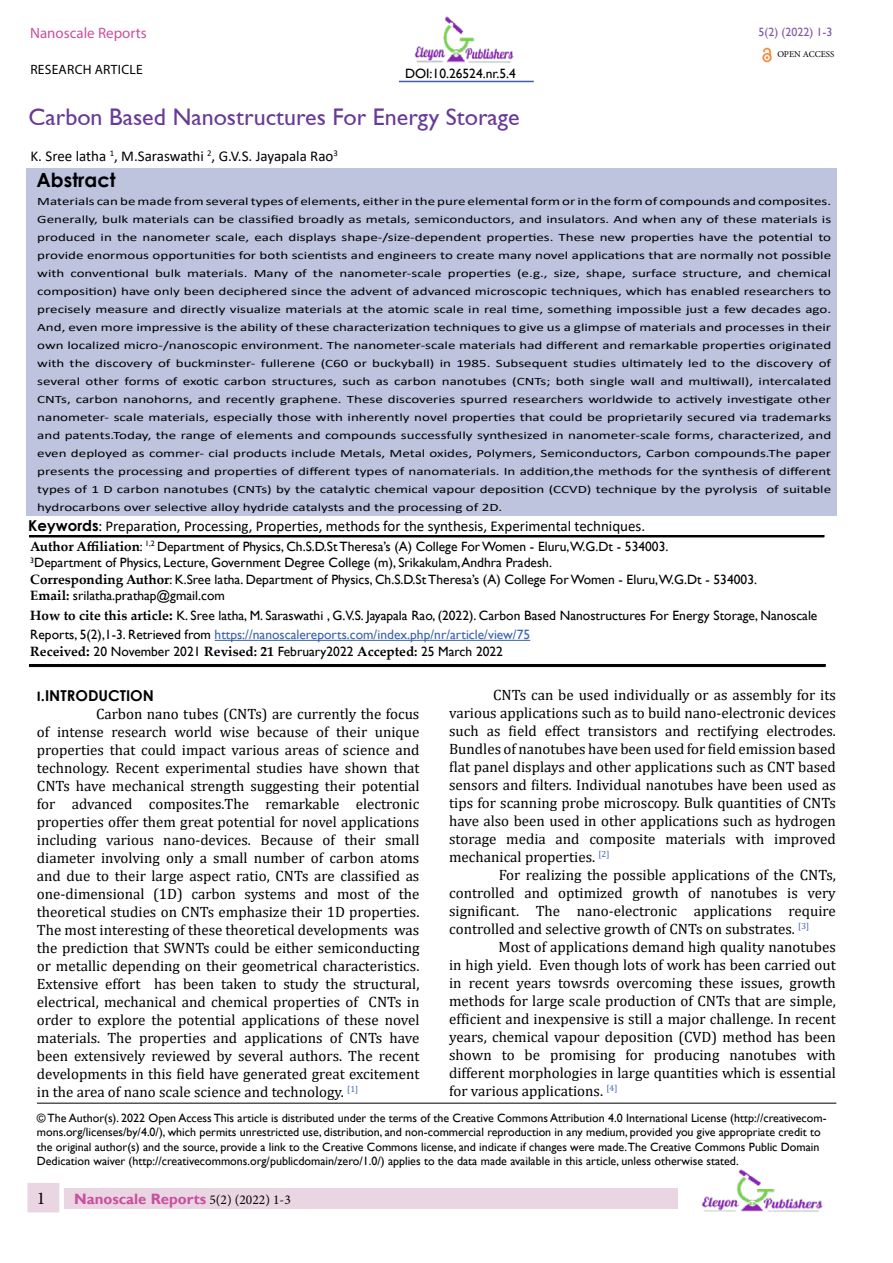
<style>
.page{position:relative;width:893px;height:1263px;background:#fff}
.page>*{position:absolute;margin:0;border:0;box-sizing:border-box;transform-origin:0 0}
.t1{font:24px "Gill Sans";color:#683a96}
.t2{font:700 19.5px "Century Gothic";color:#000}
.t3{font:18px "Minion Pro";color:#000}
.t4{font:15px/18px "Cambria";color:#000;text-align:justify}
.t5{font:15px "Calibri";color:#000}
.t6{font:700 15px "Gill Sans";color:#c8509d}
.t7{font:15px "Myriad Pro";color:#c8509d}
.t8{font:700 15px "Century Gothic";color:#000}
.t9{font:13.5px/19.5px "Gill Sans";color:#000}
.t10{font:13.5px "Myriad Pro";letter-spacing:.02em;color:#000}
.t11{font:12px/14.4px "Gill Sans";color:#000}
.t12{font:12px "Gill Sans";color:#7d58a5}
.t13{font:11.25px/18px "Calibri";color:#000;text-align:justify;scale:1.33 1}
.t14{font:9px "Minion Pro";color:#000}
.s1{font-family:"Century Gothic";font-weight:700}
.s2{font-family:"Gill Sans"}
.s3{font-family:"Palatino Linotype";font-weight:700}
.s4{font-weight:700}
.s5{color:#3b62ae}
.s6{font-family:"Calibri"}
.s7{font-family:"Minion Pro";font-weight:400;font-size:13.5px;color:#000}
</style>
<div class="page">
<img style="left:701px;top:1170px;width:122px;height:42px">
<div style="left:58px;top:1188px;width:620px;height:20px;background:#ead6e3"></div>
<div style="left:23px;top:1178px;width:41px;height:39px;background:#ead6e3;border:4px solid #fff"></div>
<div style="left:26px;top:168px;width:810px;height:347px;background:#bec3de"></div>
<hr style="left:215px;top:640px;width:315px;height:1px;background:#3b62ae">
<hr style="left:29px;top:535px;width:795px;height:1px;background:#000">
<hr style="left:29px;top:536px;width:795px;height:1px;background:#000">
<hr style="left:29px;top:537px;width:795px;height:1px;background:#000">
<hr style="left:29px;top:664px;width:797px;height:1px;background:#000">
<hr style="left:29px;top:666px;width:797px;height:1px;background:#000">
<hr style="left:29px;top:665px;width:797px;height:1px;background:#000">
<hr style="left:399px;top:81px;width:135px;height:1px;background:#425aa9">
<img style="left:762px;top:47px;width:10px;height:16px">
<hr style="left:37px;top:1103px;width:799px;height:1px;background:#000">
<img style="left:414px;top:16px;width:100px;height:47px">
<p class="t7" style="left:30px;top:24px;width:118px">Nanoscale Reports</p>
<p class="t10" style="left:30px;top:61px;width:114px">RESEARCH ARTICLE</p>
<p class="t1" style="left:29px;top:103px;width:492px">Carbon Based Nanostructures For Energy Storage</p>
<p class="t9" style="left:405px;top:64px;width:112px">DOI:10.26524.nr.5.4</p>
<p class="t5" style="left:30px;top:146px;width:309px">K. Sree latha <sup>1</sup>, M.Saraswathi <sup>2</sup>, G.V.S. Jayapala Rao<sup>3</sup></p>
<p class="t2" style="left:36px;top:165px;width:81px">Abstract</p>
<p class="t12" style="left:758px;top:25px;width:76px">5(2) (2022) 1-3</p>
<p class="t14" style="left:777px;top:48px;width:59px">OPEN ACCESS</p>
<p class="t13" style="left:37px;top:191px;width:598px">Materials can be made from several types of elements, either in the pure elemental form or in the form of compounds and composites.<br>Generally, bulk materials can be classified broadly as metals, semiconductors, and insulators. And when any of these materials is produced in the nanometer scale, each displays shape-/size-dependent properties. These new properties have the potential to provide enormous opportunities for both scientists and engineers to create many novel applications that are normally not possible with conventional bulk materials. Many of the nanometer-scale properties (e.g., size, shape, surface structure, and chemical composition) have only been deciphered since the advent of advanced microscopic techniques, which has enabled researchers to precisely measure and directly visualize materials at the atomic scale in real time, something impossible just a few decades ago.<br>And, even more impressive is the ability of these characterization techniques to give us a glimpse of materials and processes in their own localized micro-/nanoscopic environment. The nanometer-scale materials had different and remarkable properties originated with the discovery of buckminster- fullerene (C60 or buckyball) in 1985. Subsequent studies ultimately led to the discovery of several other forms of exotic carbon structures, such as carbon nanotubes (CNTs; both single wall and multiwall), intercalated CNTs, carbon nanohorns, and recently graphene. These discoveries spurred researchers worldwide to actively investigate other nanometer- scale materials, especially those with inherently novel properties that could be proprietarily secured via trademarks and patents.Today, the range of elements and compounds successfully synthesized in nanometer-scale forms, characterized, and even deployed as commer- cial products include Metals, Metal oxides, Polymers, Semiconductors, Carbon compounds.The paper presents the processing and properties of different types of nanomaterials. In addition,the methods for the synthesis of different types of 1 D carbon nanotubes (CNTs) by the catalytic chemical vapour deposition (CCVD) technique by the pyrolysis of suitable hydrocarbons over selective alloy hydride catalysts and the processing of 2D.</p>
<p class="t5" style="left:28px;top:515px;width:618px"><span class="s1">Keywords</span><span class="s2">:</span> Preparation, Processing, Properties, methods for the synthesis, Experimental techniques.</p>
<p class="t9" style="left:30px;top:537px;width:640px"><span class="s3">Author Affiliation</span>: <sup>1,2</sup> Department of Physics, Ch.S.D.St Theresa’s (A) College For Women - Eluru,W.G.Dt - 534003.</p>
<p class="t9" style="left:30px;top:553px;width:523px"><sup>3</sup>Department of Physics, Lecture, Government Degree College (m), Srikakulam, Andhra Pradesh.</p>
<p class="t9" style="left:30px;top:570px;width:728px"><span class="s3">Corresponding Author</span>: K.Sree latha. Department of Physics, Ch.S.D.St Theresa’s (A) College For Women - Eluru,W.G.Dt - 534003.</p>
<p class="t9" style="left:30px;top:586px;width:196px"><span class="s3">Email:</span> srilatha.prathap@gmail.com</p>
<p class="t9" style="left:30px;top:606px;width:789px"><span class="s3">How to cite this article</span><span class="s4">:</span> K. Sree latha, M. Saraswathi , G.V.S. Jayapala Rao, (2022). Carbon Based Nanostructures For Energy Storage, Nanoscale<br>Reports, 5(2),1-3. Retrieved from <span class="s5">https://nanoscalereports.com/index.php/nr/article/view/75</span></p>
<p class="t9" style="left:30px;top:642px;width:474px"><span class="s3">Received</span><span class="s4">:</span> 20 November 2021 <span class="s3">Revised: 21</span> February2022 <span class="s3">Accepted:</span> 25 March 2022</p>
<p class="t4" style="left:449px;top:686px;width:388px;text-indent:44px">CNTs can be used individually or as assembly for its various applications such as to build nano-electronic devices such as field effect transistors and rectifying electrodes.<br>Bundles of nanotubes have been used for field emission based flat panel displays and other applications such as CNT based sensors and filters. Individual nanotubes have been used as tips for scanning probe microscopy. Bulk quantities of CNTs have also been used in other applications such as hydrogen storage media and composite materials with improved mechanical properties. <sup>[2]</sup></p>
<p class="t4" style="left:449px;top:866px;width:388px;text-indent:50px">For realizing the possible applications of the CNTs, controlled and optimized growth of nanotubes is very significant. The nano-electronic applications require controlled and selective growth of CNTs on substrates. <sup>[3]</sup></p>
<p class="t4" style="left:449px;top:938px;width:388px;text-indent:49px">Most of applications demand high quality nanotubes in high yield. Even though lots of work has been carried out in recent years towsrds overcoming these issues, growth methods for large scale production of CNTs that are simple, efficient and inexpensive is still a major challenge. In recent years, chemical vapour deposition (CVD) method has been shown to be promising for producing nanotubes with different morphologies in large quantities which is essential for various applications. <sup>[4]</sup></p>
<p class="t8" style="left:37px;top:684px;width:119px"><span class="s6">I</span>.INTRODUCTION</p>
<p class="t4" style="left:37px;top:705px;width:384px;text-indent:59px">Carbon nano tubes (CNTs) are currently the focus of intense research world wise because of their unique properties that could impact various areas of science and technology. Recent experimental studies have shown that CNTs have mechanical strength suggesting their potential for advanced composites.The remarkable electronic properties offer them great potential for novel applications including various nano-devices. Because of their small diameter involving only a small number of carbon atoms and due to their large aspect ratio, CNTs are classified as one-dimensional (1D) carbon systems and most of the theoretical studies on CNTs emphasize their 1D properties.<br>The most interesting of these theoretical developments was the prediction that SWNTs could be either semiconducting or metallic depending on their geometrical characteristics.<br>Extensive effort has been taken to study the structural, electrical, mechanical and chemical properties of CNTs in order to explore the potential applications of these novel materials. The properties and applications of CNTs have been extensively reviewed by several authors. The recent developments in this field have generated great excitement in the area of nano scale science and technology. <sup>[1]</sup></p>
<p class="t11" style="left:37px;top:1111px;width:791px">© The Author(s). 2022 Open Access This article is distributed under the terms of the Creative Commons Attribution 4.0 International License (http://creativecom&shy;mons.org/licenses/by/4.0/), which permits unrestricted use, distribution, and non-commercial reproduction in any medium, provided you give appropriate credit to the original author(s) and the source, provide a link to the Creative Commons license, and indicate if changes were made.The Creative Commons Public Domain Dedication waiver (http://creativecommons.org/publicdomain/zero/1.0/) applies to the data made available in this article, unless otherwise stated.</p>
<p class="t3" style="left:37px;top:1186px;width:10px">1</p>
<p class="t6" style="left:74px;top:1190px;width:218px">Nanoscale Reports <span class="s7">5(2) (2022) 1-3</span></p>
</div>
